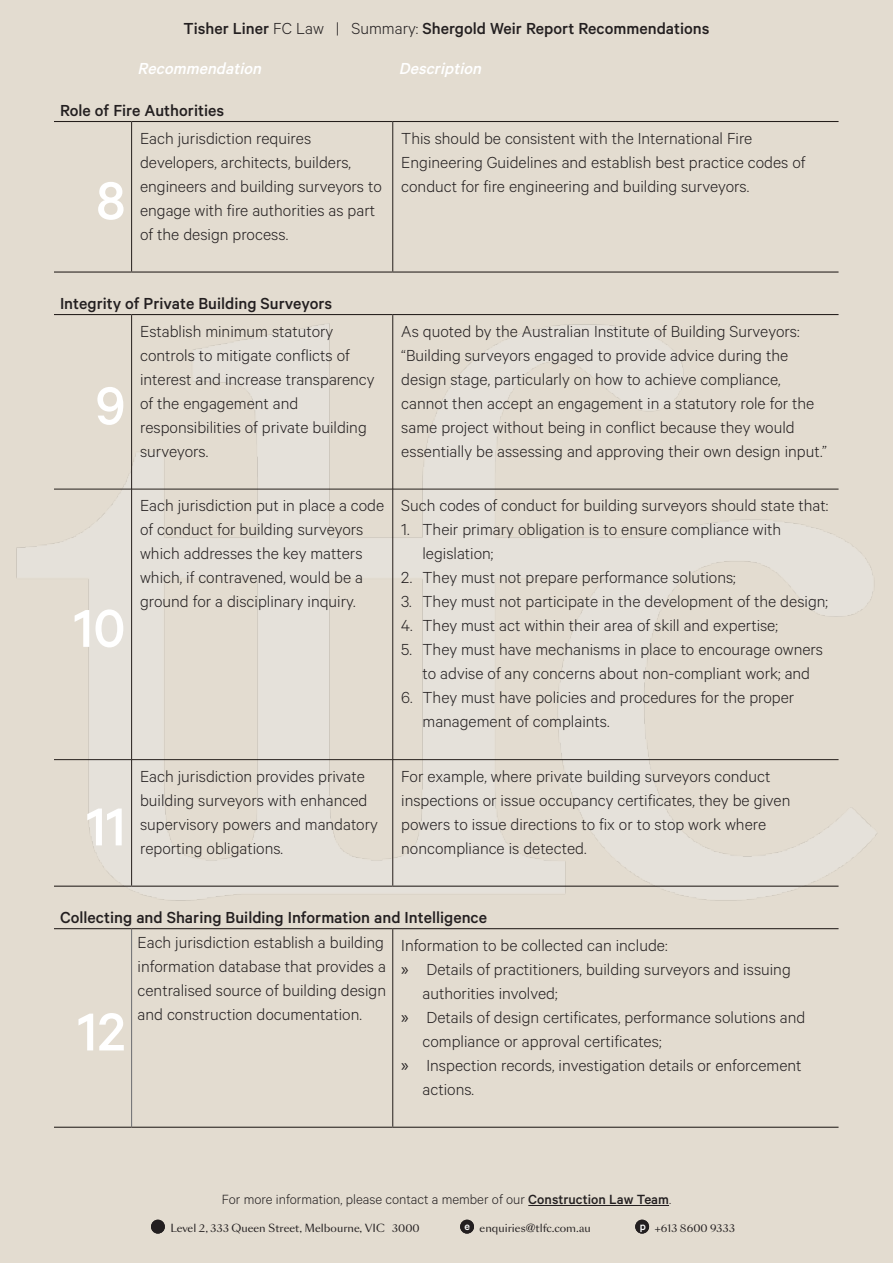
<style>
.page{position:relative;width:893px;height:1263px;background:#e3dcd0}
.page>*{position:absolute;margin:0;border:0;box-sizing:border-box;transform-origin:0 0}
.Large_Text{font:500 60px "Calibre";color:#fff}
.Body{font:300 18px/24px "Calibre";color:#231f20}
.Body-2{font:500 18px "Calibre";color:#231f20}
.Body-3{font:italic 500 18px "Calibre";color:#fff}
.t1{font:300 15px "Calibre";color:#231f20}
.t2{font:10.5px "Sang Bleu Sans";color:#231f20}
.s1{font-weight:300}
.s2{font-family:"Myriad Pro";font-weight:400}
.s3{font-weight:500}
</style>
<div class="page">
<svg style="left:151px;top:1219px;width:14px;height:15px"></svg>
<svg style="left:460px;top:1219px;width:14px;height:15px"></svg>
<svg style="left:635px;top:1219px;width:14px;height:15px"></svg>
<hr style="left:528px;top:1205px;width:141px;height:1px;background:#231f20">
<img style="left:0;top:308px;width:892px;height:599px">
<hr style="left:54px;top:489px;width:78px;height:1px;background:#241e1b">
<hr style="left:132px;top:489px;width:261px;height:1px;background:#241e1b">
<hr style="left:54px;top:759px;width:78px;height:1px;background:#241e1b">
<hr style="left:132px;top:759px;width:261px;height:1px;background:#241e1b">
<hr style="left:393px;top:759px;width:445px;height:1px;background:#241e1b">
<hr style="left:392px;top:929px;width:1px;height:198px;background:#241e1b">
<hr style="left:131px;top:929px;width:1px;height:198px;background:#6c6d70">
<hr style="left:393px;top:489px;width:445px;height:1px;background:#241e1b">
<hr style="left:131px;top:122px;width:1px;height:149px;background:#241e1b">
<hr style="left:392px;top:122px;width:1px;height:149px;background:#241e1b">
<hr style="left:54px;top:121px;width:78px;height:1px;background:#241e1b">
<hr style="left:132px;top:121px;width:261px;height:1px;background:#241e1b">
<hr style="left:393px;top:121px;width:445px;height:1px;background:#241e1b">
<hr style="left:131px;top:315px;width:1px;height:174px;background:#241e1b">
<hr style="left:131px;top:489px;width:1px;height:270px;background:#241e1b">
<hr style="left:131px;top:760px;width:1px;height:126px;background:#241e1b">
<hr style="left:392px;top:315px;width:1px;height:174px;background:#241e1b">
<hr style="left:392px;top:489px;width:1px;height:270px;background:#241e1b">
<hr style="left:392px;top:760px;width:1px;height:126px;background:#241e1b">
<hr style="left:54px;top:271px;width:78px;height:2px;background:#241e1b">
<hr style="left:132px;top:271px;width:261px;height:2px;background:#241e1b">
<hr style="left:393px;top:271px;width:445px;height:2px;background:#241e1b">
<hr style="left:54px;top:314px;width:78px;height:1px;background:#241e1b">
<hr style="left:132px;top:314px;width:261px;height:1px;background:#241e1b">
<hr style="left:393px;top:314px;width:445px;height:1px;background:#241e1b">
<hr style="left:54px;top:886px;width:78px;height:1px;background:#241e1b">
<hr style="left:132px;top:886px;width:261px;height:1px;background:#241e1b">
<hr style="left:393px;top:886px;width:445px;height:1px;background:#241e1b">
<hr style="left:54px;top:928px;width:78px;height:1px;background:#241e1b">
<hr style="left:132px;top:928px;width:261px;height:1px;background:#241e1b">
<hr style="left:393px;top:928px;width:445px;height:1px;background:#241e1b">
<hr style="left:54px;top:1127px;width:78px;height:1px;background:#241e1b">
<hr style="left:132px;top:1127px;width:261px;height:1px;background:#241e1b">
<hr style="left:393px;top:1127px;width:445px;height:1px;background:#241e1b">
<p class="Body-2" style="left:183px;top:18px;width:527px">Tisher Liner <span class="s1">FC Law | Summary:</span> Shergold Weir Report Recommendations</p>
<p class="Body-3" style="left:138px;top:57px;width:129px">Recommendation</p>
<p class="Body-3" style="left:399px;top:57px;width:88px">Description</p>
<p class="Body-2" style="left:60px;top:99px;width:166px">Role of Fire Authorities</p>
<p class="Large_Text" style="left:96px;top:166px;width:31px">8</p>
<p class="Body" style="left:140px;top:125px;width:243px">Each jurisdiction requires developers, architects, builders, engineers and building surveyors to engage with fire authorities as part of the design process.</p>
<p class="Body" style="left:401px;top:125px;width:406px">This should be consistent with the International Fire<br>Engineering Guidelines and establish best practice codes of conduct for fire engineering and building surveyors.</p>
<p class="Body-2" style="left:60px;top:292px;width:274px">Integrity of Private Building Surveyors</p>
<p class="Large_Text" style="left:95px;top:371px;width:32px">9</p>
<p class="Large_Text" style="left:73px;top:593px;width:54px">10</p>
<p class="Large_Text" style="left:86px;top:792px;width:41px">11</p>
<p class="Body" style="left:140px;top:318px;width:236px">Establish minimum statutory controls to mitigate conflicts of interest and increase transparency of the engagement and responsibilities of private building surveyors.</p>
<p class="Body" style="left:401px;top:318px;width:427px">As quoted by the Australian Institute of Building Surveyors: “Building surveyors engaged to provide advice during the design stage, particularly on how to achieve compliance, cannot then accept an engagement in a statutory role for the same project without being in conflict because they would essentially be assessing and approving their own design input.”</p>
<p class="Body" style="left:140px;top:493px;width:246px">Each jurisdiction put in place a code of conduct for building surveyors which addresses the key matters which, if contravened, would be a ground for a disciplinary inquiry.</p>
<p class="Body" style="left:401px;top:493px;width:429px">Such codes of conduct for building surveyors should state that:</p>
<p class="Body" style="left:423px;top:517px;width:360px;text-indent:-21px">1. Their primary obligation is to ensure compliance with legislation;</p>
<p class="Body" style="left:401px;top:565px;width:336px">2. They must not prepare performance solutions;</p>
<p class="Body" style="left:401px;top:589px;width:428px">3. They must not participate in the development of the design;</p>
<p class="Body" style="left:401px;top:613px;width:378px">4. They must act within their area of skill and expertise;</p>
<p class="Body" style="left:401px;top:637px;width:423px;text-align:center">5. They must have mechanisms in place to encourage owners to advise of any concerns about non-compliant work; and</p>
<p class="Body" style="left:423px;top:685px;width:373px;text-indent:-21px">6. They must have policies and procedures for the proper management of complaints.</p>
<p class="Body" style="left:140px;top:763px;width:239px">Each jurisdiction provides private building surveyors with enhanced supervisory powers and mandatory reporting obligations.</p>
<p class="Body" style="left:401px;top:763px;width:391px">For example, where private building surveyors conduct inspections or issue occupancy certificates, they be given powers to issue directions to fix or to stop work where noncompliance is detected.</p>
<p class="Body-2" style="left:60px;top:906px;width:428px">Collecting and Sharing Building Information and Intelligence</p>
<p class="Large_Text" style="left:77px;top:997px;width:50px">12</p>
<p class="Body" style="left:138px;top:930px;width:250px;text-align:justify">Each jurisdiction establish a building information database that provides a centralised source of building design and construction documentation.</p>
<p class="Body" style="left:401px;top:932px;width:268px">Information to be collected can include:</p>
<p class="Body" style="left:423px;top:956px;width:370px;text-indent:-21px"><span class="s2">»</span> Details of practitioners, building surveyors and issuing authorities involved;</p>
<p class="Body" style="left:423px;top:1004px;width:384px;text-indent:-21px"><span class="s2">»</span> Details of design certificates, performance solutions and compliance or approval certificates;</p>
<p class="Body" style="left:423px;top:1052px;width:381px;text-indent:-21px"><span class="s2">»</span> Inspection records, investigation details or enforcement actions.</p>
<p class="t1" style="left:222px;top:1191px;width:451px">For more information, please contact a member of our <span class="s3">Construction Law Team</span>.</p>
<p class="t2" style="left:170px;top:1221px;width:251px">Level 2, 333 Queen Street, Melbourne, VIC 3000</p>
<p class="t2" style="left:465px;top:1221px;width:128px"><sup>e</sup> enquiries@tlfc.com.au</p>
<p class="t2" style="left:640px;top:1221px;width:97px"><sup>p</sup> +613 8600 9333</p>
</div>
